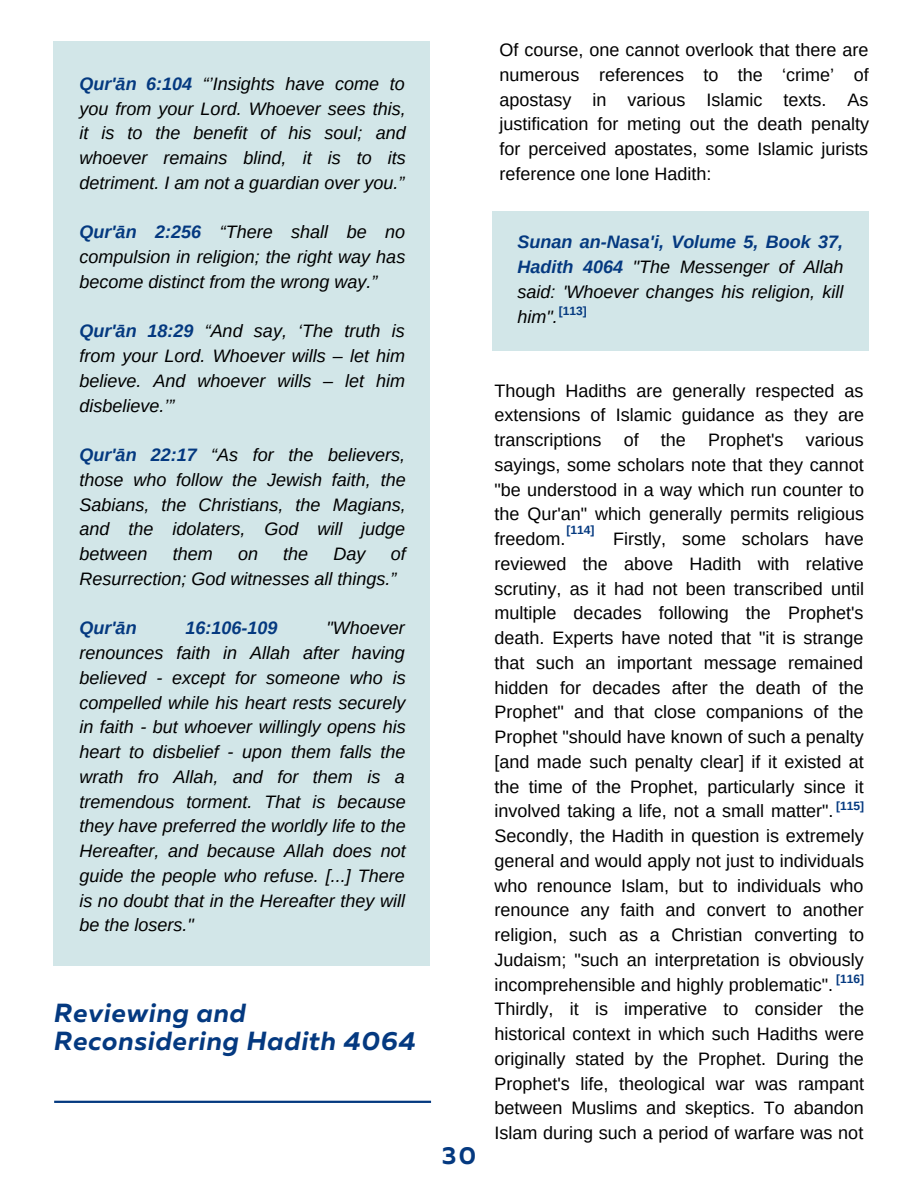
<style>
.page{position:relative;width:918px;height:1188px;background:#fff}
.page>*{position:absolute;margin:0;border:0;box-sizing:border-box;transform-origin:0 0}
.t1{font:italic 700 26.25px/28.2px "Muller";letter-spacing:.03em;color:#043980}
.t2{font:700 24.45px "Muller";color:#043980}
.t3{font:18px/24.8px "Arimo";color:#000;text-align:justify}
.t4{font:italic 18px/24.8px "Arimo";color:#000;text-align:justify}
.t5{font:italic 700 18px "Arimo";color:#043980}
.t6{font:700 12px "Arimo";color:#043980}
.s1{font-weight:700;color:#043980}
.s2{color:#fff}
</style>
<div class="page">
<div style="left:53px;top:41px;width:377px;height:924px;background:#d2e6e8"></div>
<div style="left:492px;top:211px;width:377px;height:140px;background:#d2e6e8"></div>
<hr style="left:54px;top:1101px;width:377px;height:2px;background:#043980">
<p class="t4" style="left:79px;top:71px;width:328px"><span class="s1">Qur'ān 6:104</span> “’Insights have come to you from your Lord. Whoever sees this, it is to the benefit of his soul; and whoever remains blind, it is to its detriment. I am not a guardian over you.”</p>
<p class="t4" style="left:79px;top:220px;width:327px"><span class="s1">Qur'ān 2:256</span> “There shall be no compulsion in religion; the right way has become distinct from the wrong way.”</p>
<p class="t4" style="left:79px;top:319px;width:327px"><span class="s1">Qur'ān 18:29</span> “And say, ‘The truth is from your Lord. Whoever wills – let him believe. And whoever wills – let him disbelieve.’”</p>
<p class="t4" style="left:79px;top:442px;width:328px"><span class="s1">Qur'ān 22:17</span> “As for the believers, those who follow the Jewish faith, the Sabians, the Christians, the Magians, and the idolaters, God will judge between</p>
<p class="t4" style="left:79px;top:541px;width:328px;text-indent:311px">of<br>Resurrection; God witnesses all things.”</p>
<p class="t5" style="left:79px;top:618px;width:59px">Qur'ān</p>
<p class="t5" style="left:186px;top:618px;width:94px">16:106-109</p>
<p class="t4" style="left:173px;top:541px;width:41px">them</p>
<p class="t4" style="left:238px;top:541px;width:22px">on</p>
<p class="t4" style="left:283px;top:541px;width:27px">the</p>
<p class="t4" style="left:334px;top:541px;width:34px">Day</p>
<p class="t4" style="left:79px;top:616px;width:328px;text-indent:247px">"Whoever renounces faith in Allah after having believed - except for someone who is compelled while his heart rests securely in faith - but whoever willingly opens his heart to disbelief - upon them falls the wrath fro Allah, and for them is a tremendous torment. That is because they have preferred the worldly life to the Hereafter, and because Allah does not guide the people who refuse. [...] There is no doubt that in the Hereafter they will be the losers."</p>
<p class="t1" style="left:54px;top:1001px;width:363px">Reviewing and<br>Reconsidering Hadith 4064</p>
<p class="t3" style="left:500px;top:37px;width:371px">Of course, one cannot overlook that there are numerous references to the ‘crime’ of apostasy in various Islamic texts. As justification for meting out the death penalty for perceived apostates, some Islamic jurists reference one lone Hadith:</p>
<p class="t4" style="left:518px;top:230px;width:328px"><span class="s1">Sunan an-Nasa'i, Volume 5, Book 37, Hadith 4064</span> "The Messenger of Allah said: 'Whoever changes his religion, kill him".</p>
<p class="t6" style="left:559px;top:305px;width:30px">[113]</p>
<p class="t2" style="left:442px;top:1145px;width:36px">30</p>
<p class="t3" style="left:495px;top:378px;width:371px">Though Hadiths are generally respected as extensions of Islamic guidance as they are transcriptions of the Prophet's various sayings, some scholars note that they cannot "be understood in a way which run counter to the Qur'an" which generally permits religious freedom.</p>
<p class="t6" style="left:567px;top:523px;width:30px">[114]</p>
<p class="t3" style="left:495px;top:527px;width:371px;text-indent:119px">Firstly, some scholars have reviewed the above Hadith with relative scrutiny, as it had not been transcribed until multiple decades following the Prophet's death. Experts have noted that "it is strange that such an important message remained hidden for decades after the death of the Prophet" and that close companions of the Prophet "should have known of such a penalty [and made such penalty clear] if it existed at the time of the Prophet, particularly since it involved taking a life, not a small matter".<span class="s2">]]]]]] </span>Secondly, the Hadith in question is extremely general and would apply not just to individuals who renounce Islam, but to individuals who renounce any faith and convert to another religion, such as a Christian converting to Judaism; "such an interpretation is obviously incomprehensible and highly problematic".<span class="s2">[[[[[[ </span>Thirdly, it is imperative to consider the historical context in which such Hadiths were originally stated by the Prophet. During the Prophet's life, theological war was rampant between Muslims and skeptics. To abandon Islam during such a period of warfare was not</p>
<p class="t6" style="left:836px;top:800px;width:30px">[115]</p>
<p class="t6" style="left:836px;top:972px;width:30px">[116]</p>
</div>
